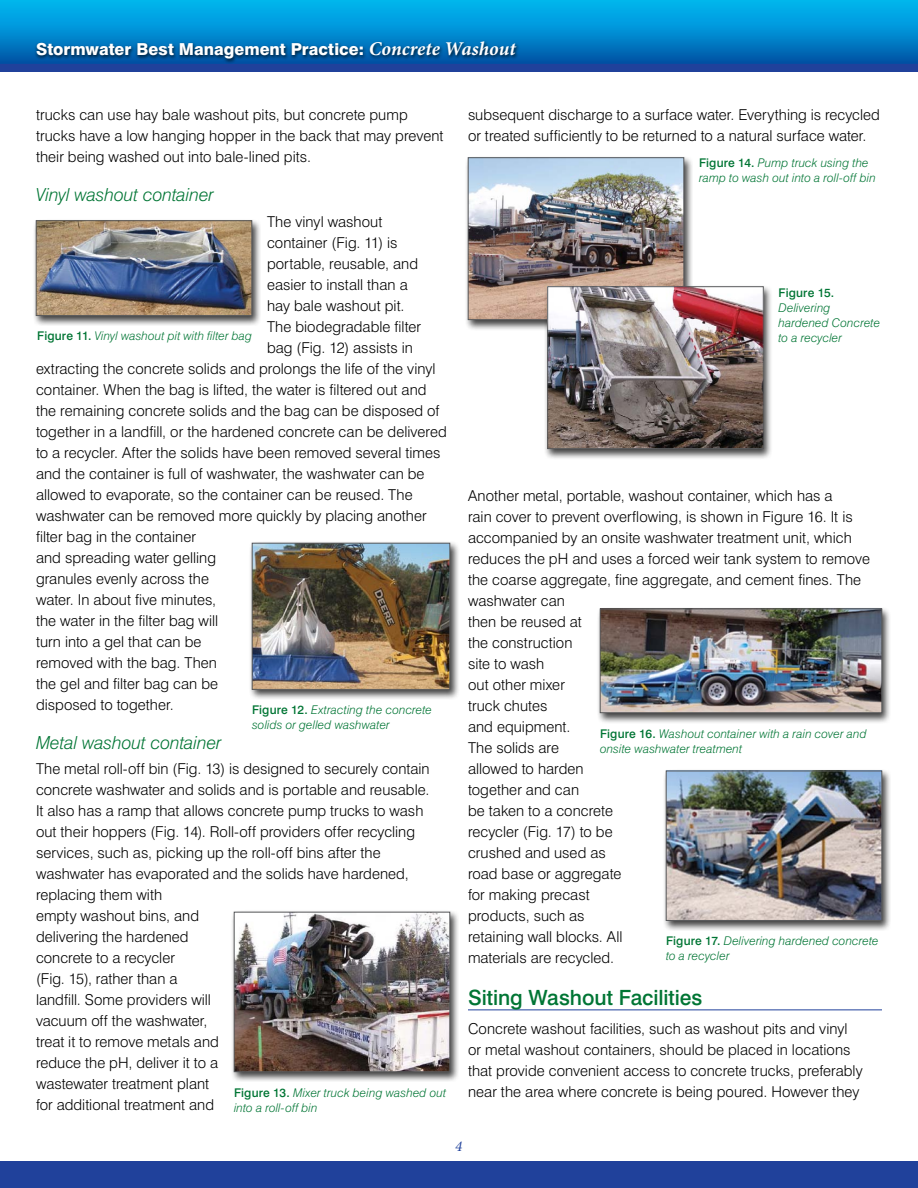
<style>
.page{position:relative;width:918px;height:1188px;background:#fff}
.page>*{position:absolute;margin:0;border:0;box-sizing:border-box;transform-origin:0 0}
.t1{font:500 21px "Swiss 721 BT";letter-spacing:-.005em;color:#007534}
.subhead_1{font:italic 300 18px "Swiss 721 BT";letter-spacing:-.005em;color:#007534}
.t2{font:800 16.5px "Swiss 721 BT";color:#fff}
.body_text{font:300 15px/21px "Swiss 721 BT";letter-spacing:.005em;color:#000}
.t3{font:italic 15px "Minion Pro";color:#20419b}
.figure_title_left{font:italic 300 12px/15px "Swiss 721 BT";letter-spacing:.01em;color:#007534}
.s1{font-family:"Minion Pro";font-weight:700;font-style:italic;font-size:19.5px}
.s2{font-weight:500;font-style:normal}
</style>
<div class="page">
<div style="left:0;top:1161px;width:918px;height:27px;background:#20419b"></div>
<div style="left:0;top:0;width:918px;height:68px;background:linear-gradient(to bottom,#00bef7,#0051a4)"></div>
<div style="left:34px;top:40px;width:487px;height:24px;background:#000;opacity:.75"></div>
<div style="left:0;top:64px;width:918px;height:8px;background:#20419b"></div>
<hr style="left:468px;top:1010px;width:414px;height:1px;background:#20419b">
<div style="left:230px;top:910px;width:229px;height:172px;background:#000;opacity:.75"></div>
<img style="left:236px;top:914px;width:212px;height:156px">
<div style="left:234px;top:912px;width:216px;height:160px;border:1px solid #58595b"></div>
<div style="left:596px;top:606px;width:295px;height:118px;background:#000;opacity:.75"></div>
<img style="left:602px;top:611px;width:278px;height:100px">
<div style="left:600px;top:609px;width:282px;height:104px;border:1px solid #58595b"></div>
<div style="left:662px;top:768px;width:229px;height:163px;background:#000;opacity:.75"></div>
<img style="left:668px;top:773px;width:212px;height:146px">
<div style="left:666px;top:771px;width:216px;height:150px;border:1px solid #58595b"></div>
<div style="left:464px;top:155px;width:229px;height:176px;background:#000;opacity:.75"></div>
<img style="left:470px;top:160px;width:212px;height:158px">
<div style="left:468px;top:158px;width:216px;height:162px;border:1px solid #58595b"></div>
<div style="left:544px;top:284px;width:229px;height:176px;background:#000;opacity:.75"></div>
<img style="left:550px;top:288px;width:212px;height:159px">
<div style="left:548px;top:286px;width:216px;height:163px;border:1px solid #58595b"></div>
<div style="left:248px;top:541px;width:211px;height:159px;background:#000;opacity:.75"></div>
<img style="left:254px;top:545px;width:194px;height:143px">
<div style="left:252px;top:543px;width:198px;height:147px;border:1px solid #58595b"></div>
<div style="left:32px;top:218px;width:229px;height:108px;background:#000;opacity:.75"></div>
<img style="left:38px;top:222px;width:212px;height:92px">
<div style="left:36px;top:220px;width:216px;height:96px;border:1px solid #58595b"></div>
<p class="t2" style="left:36px;top:39px;width:481px">Stormwater Best Management Practice: <span class="s1">Concrete Washout</span></p>
<p class="body_text" style="left:468px;top:104px;width:413px">subsequent discharge to a surface water. Everything is recycled or treated sufficiently to be returned to a natural surface water.</p>
<p class="body_text" style="left:36px;top:104px;width:409px">trucks can use hay bale washout pits, but concrete pump trucks have a low hanging hopper in the back that may prevent their being washed out into bale-lined pits.</p>
<p class="subhead_1" style="left:36px;top:184px;width:179px">Vinyl washout container</p>
<p class="body_text" style="left:267px;top:211px;width:117px">The vinyl washout</p>
<p class="body_text" style="left:267px;top:232px;width:132px">container (Fig. 11) is</p>
<p class="body_text" style="left:267px;top:253px;width:153px">portable, reusable, and</p>
<p class="body_text" style="left:267px;top:274px;width:142px">easier to install than a</p>
<p class="body_text" style="left:267px;top:295px;width:139px">hay bale washout pit.</p>
<p class="body_text" style="left:267px;top:316px;width:156px">The biodegradable filter</p>
<p class="body_text" style="left:267px;top:337px;width:147px">bag (Fig. 12) assists in</p>
<p class="body_text" style="left:36px;top:358px;width:401px">extracting the concrete solids and prolongs the life of the vinyl</p>
<p class="body_text" style="left:36px;top:379px;width:392px">container. When the bag is lifted, the water is filtered out and</p>
<p class="body_text" style="left:36px;top:400px;width:405px">the remaining concrete solids and the bag can be disposed of</p>
<p class="body_text" style="left:36px;top:421px;width:412px">together in a landfill, or the hardened concrete can be delivered</p>
<p class="body_text" style="left:36px;top:442px;width:406px">to a recycler. After the solids have been removed several times</p>
<p class="body_text" style="left:36px;top:463px;width:390px">and the container is full of washwater, the washwater can be</p>
<p class="body_text" style="left:36px;top:484px;width:378px">allowed to evaporate, so the container can be reused. The</p>
<p class="body_text" style="left:36px;top:505px;width:392px">washwater can be removed more quickly by placing another</p>
<p class="body_text" style="left:36px;top:526px;width:162px">filter bag in the container</p>
<p class="body_text" style="left:36px;top:547px;width:182px">and spreading water gelling</p>
<p class="body_text" style="left:36px;top:568px;width:175px">granules evenly across the</p>
<p class="body_text" style="left:36px;top:589px;width:182px">water. In about five minutes,</p>
<p class="body_text" style="left:36px;top:610px;width:184px">the water in the filter bag will</p>
<p class="body_text" style="left:36px;top:631px;width:167px">turn into a gel that can be</p>
<p class="body_text" style="left:36px;top:652px;width:183px">removed with the bag. Then</p>
<p class="body_text" style="left:36px;top:673px;width:184px">the gel and filter bag can be</p>
<p class="body_text" style="left:36px;top:694px;width:139px">disposed to together.</p>
<p class="subhead_1" style="left:36px;top:731px;width:187px">Metal washout container</p>
<p class="body_text" style="left:36px;top:758px;width:395px">The metal roll-off bin (Fig. 13) is designed to securely contain concrete washwater and solids and is portable and reusable.<br>It also has a ramp that allows concrete pump trucks to wash out their hoppers (Fig. 14). Roll-off providers offer recycling services, such as, picking up the roll-off bins after the washwater has evaporated and the solids have hardened, replacing them with<br>empty washout bins, and<br>delivering the hardened<br>concrete to a recycler<br>(Fig. 15), rather than a<br>landfill. Some providers will<br>vacuum off the washwater,<br>treat it to remove metals and<br>reduce the pH, deliver it to a<br>wastewater treatment plant<br>for additional treatment and</p>
<p class="figure_title_left" style="left:699px;top:155px;width:178px"><span class="s2">Figure 14.</span> Pump truck using the ramp to wash out into a roll-off bin</p>
<p class="figure_title_left" style="left:778px;top:286px;width:103px"><span class="s2">Figure 15.<br></span>Delivering hardened Concrete to a recycler</p>
<p class="figure_title_left" style="left:37px;top:329px;width:216px"><span class="s2">Figure 11.</span> Vinyl washout pit with filter bag</p>
<p class="body_text" style="left:468px;top:485px;width:403px">Another metal, portable, washout container, which has a<br>rain cover to prevent overflowing, is shown in Figure 16. It is accompanied by an onsite washwater treatment unit, which reduces the pH and uses a forced weir tank system to remove the coarse aggregate, fine aggregate, and cement fines. The washwater can<br>then be reused at<br>the construction<br>site to wash<br>out other mixer<br>truck chutes<br>and equipment.<br>The solids are<br>allowed to harden<br>together and can<br>be taken to a concrete<br>recycler (Fig. 17) to be<br>crushed and used as<br>road base or aggregate<br>for making precast<br>products, such as<br>retaining wall blocks. All<br>materials are recycled.</p>
<h2 class="t1" style="left:468px;top:985px;width:236px">Siting Washout Facilities</h2>
<p class="body_text" style="left:468px;top:1018px;width:396px">Concrete washout facilities, such as washout pits and vinyl or metal washout containers, should be placed in locations that provide convenient access to concrete trucks, preferably</p>
<p class="figure_title_left" style="left:252px;top:702px;width:182px"><span class="s2">Figure 12.</span> Extracting the concrete solids or gelled washwater</p>
<p class="figure_title_left" style="left:600px;top:726px;width:268px"><span class="s2">Figure 16.</span> Washout container with a rain cover and onsite washwater treatment</p>
<p class="figure_title_left" style="left:666px;top:933px;width:214px"><span class="s2">Figure 17.</span> Delivering hardened concrete to a recycler</p>
<p class="figure_title_left" style="left:234px;top:1085px;width:214px"><span class="s2">Figure 13.</span> Mixer truck being washed out</p>
<p class="body_text" style="left:468px;top:1081px;width:393px">near the area where concrete is being poured. However they</p>
<p class="figure_title_left" style="left:234px;top:1100px;width:85px">into a roll-off bin</p>
<p class="t3" style="left:455px;top:1136px;width:9px">4</p>
</div>
